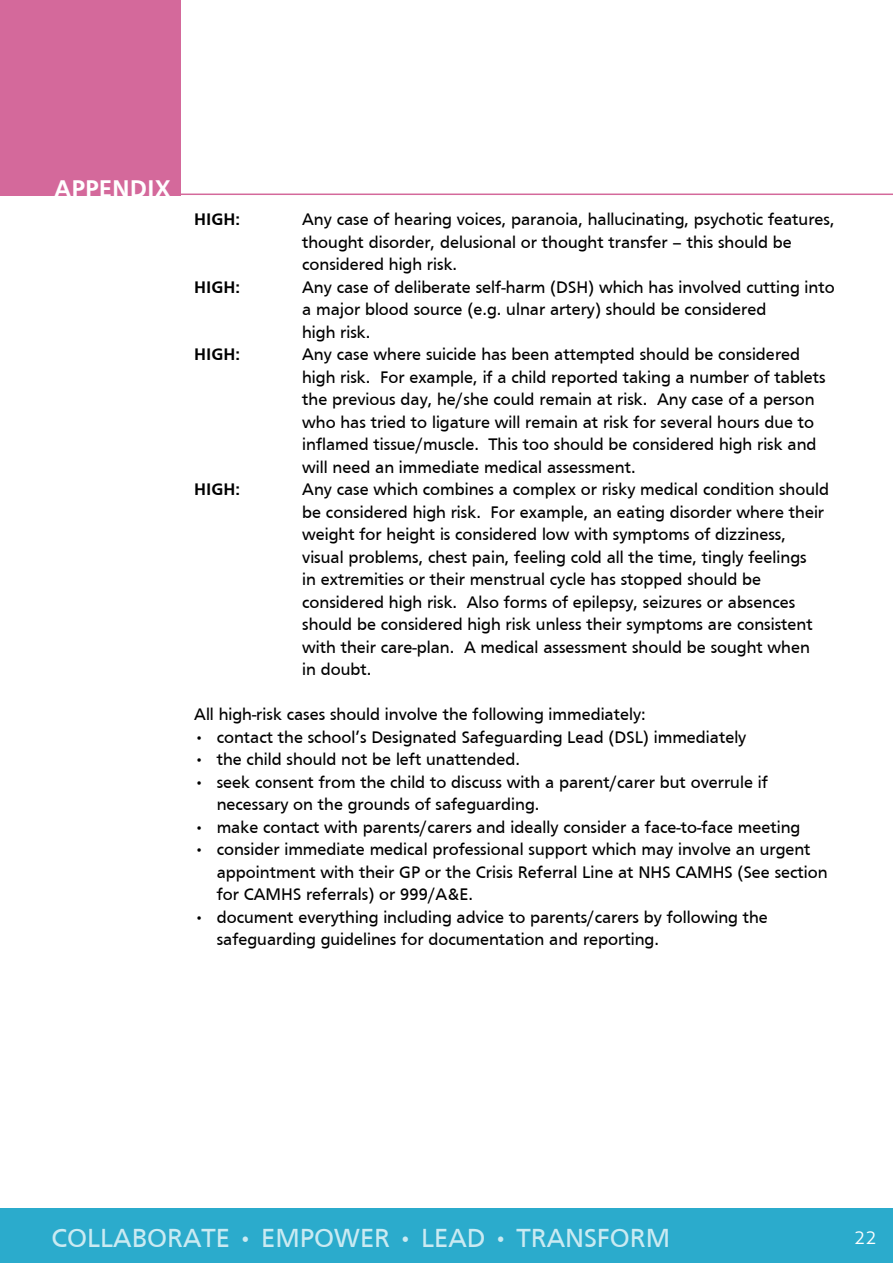
<style>
.page{position:relative;width:893px;height:1263px;background:#fff}
.page>*{position:absolute;margin:0;border:0;box-sizing:border-box;transform-origin:0 0}
.t1{font:27px "Frutiger";color:#caeaf2}
.t2{font:700 24.9px "Frutiger";color:#fff}
.t3{font:300 19.5px "Aller";color:#fff}
.t4{font:17.25px/22.5px "Frutiger";color:#000}
.t5{font:700 17.25px "Frutiger";color:#000}
</style>
<div class="page">
<div style="left:0;top:1209px;width:893px;height:54px;background:#2babcc"></div>
<hr style="left:181px;top:194px;width:712px;height:1px;background:#d4699b">
<div style="left:0;top:0;width:180px;height:196px;background:#d4699b"></div>
<h2 class="t2" style="left:54px;top:174px;width:118px">APPENDIX</h2>
<p class="t5" style="left:194px;top:209px;width:47px">HIGH:</p>
<p class="t4" style="left:302px;top:208px;width:534px">Any case of hearing voices, paranoia, hallucinating, psychotic features, thought disorder, delusional or thought transfer – this should be considered high risk.</p>
<p class="t5" style="left:194px;top:277px;width:47px">HIGH:</p>
<p class="t4" style="left:302px;top:275px;width:534px">Any case of deliberate self-harm (DSH) which has involved cutting into a major blood source (e.g. ulnar artery) should be considered<br>high risk.</p>
<p class="t5" style="left:194px;top:344px;width:47px">HIGH:</p>
<p class="t4" style="left:302px;top:343px;width:525px">Any case where suicide has been attempted should be considered high risk. For example, if a child reported taking a number of tablets the previous day, he/she could remain at risk. Any case of a person who has tried to ligature will remain at risk for several hours due to inflamed tissue/muscle. This too should be considered high risk and will need an immediate medical assessment.</p>
<p class="t5" style="left:194px;top:479px;width:47px">HIGH:</p>
<p class="t4" style="left:302px;top:478px;width:528px">Any case which combines a complex or risky medical condition should be considered high risk. For example, an eating disorder where their weight for height is considered low with symptoms of dizziness, visual problems, chest pain, feeling cold all the time, tingly feelings<br>in extremities or their menstrual cycle has stopped should be considered high risk. Also forms of epilepsy, seizures or absences should be considered high risk unless their symptoms are consistent with their care-plan. A medical assessment should be sought when<br>in doubt.</p>
<p class="t4" style="left:194px;top:703px;width:453px">All high-risk cases should involve the following immediately:</p>
<p class="t4" style="left:194px;top:725px;width:554px">• contact the school’s Designated Safeguarding Lead (DSL) immediately</p>
<p class="t4" style="left:194px;top:748px;width:327px">• the child should not be left unattended.</p>
<p class="t4" style="left:217px;top:770px;width:553px;text-indent:-22px">• seek consent from the child to discuss with a parent/carer but overrule if necessary on the grounds of safeguarding.</p>
<p class="t4" style="left:194px;top:815px;width:608px">• make contact with parents/carers and ideally consider a face-to-face meeting</p>
<p class="t4" style="left:217px;top:838px;width:612px;text-indent:-22px">• consider immediate medical professional support which may involve an urgent appointment with their GP or the Crisis Referral Line at NHS CAMHS (See section for CAMHS referrals) or 999/A&amp;E.</p>
<p class="t4" style="left:217px;top:905px;width:553px;text-indent:-22px">• document everything including advice to parents/carers by following the safeguarding guidelines for documentation and reporting.</p>
<h1 class="t1" style="left:52px;top:1222px;width:620px">COLLABORATE • EMPOWER • LEAD • TRANSFORM</h1>
<p class="t3" style="left:854px;top:1225px;width:25px">22</p>
</div>
